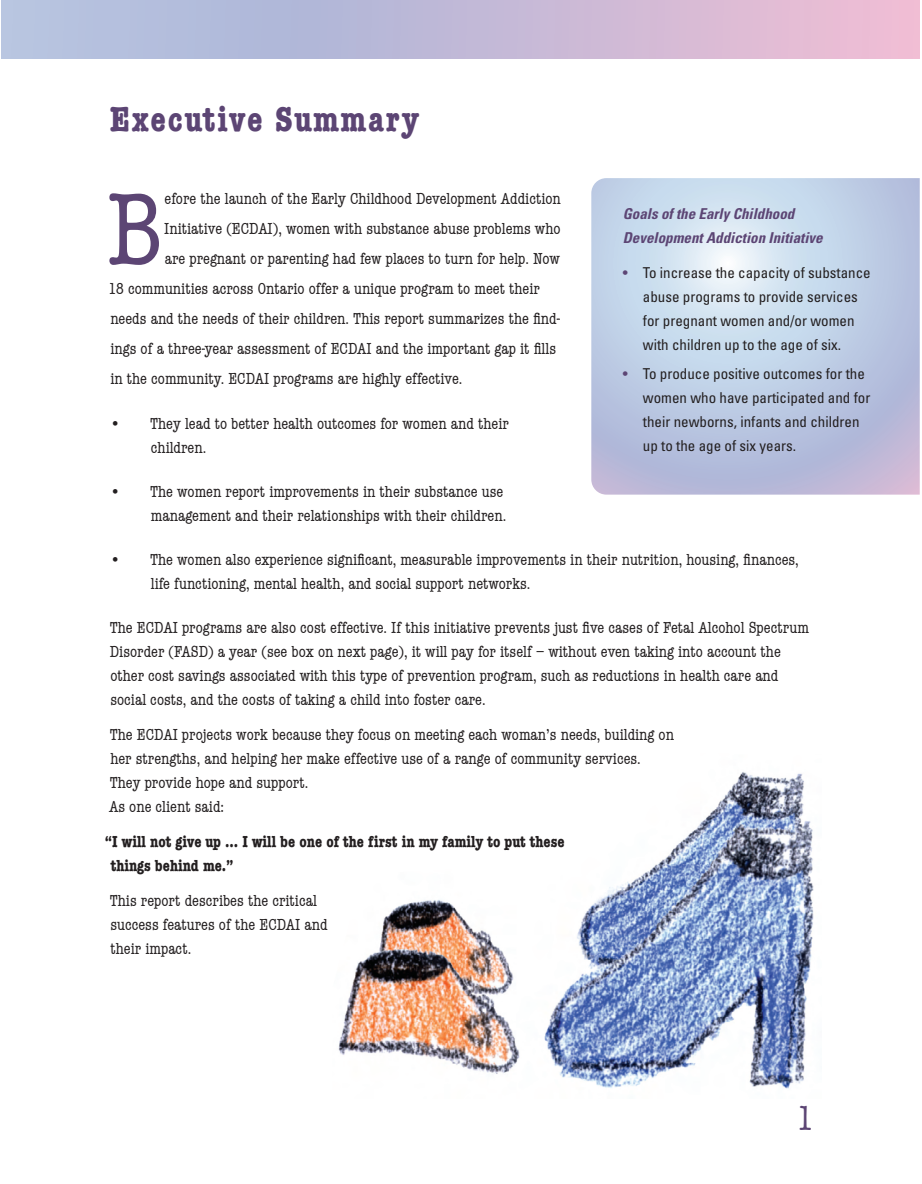
<style>
.page{position:relative;width:922px;height:1184px;background:#fff}
.page>*{position:absolute;margin:0;border:0;box-sizing:border-box;transform-origin:0 0}
.t1{font:condensed 105.9px "American Typewriter";color:#5c4574}
.t2{font:700 condensed 36px "American Typewriter";letter-spacing:.05em;color:#5c4574}
.t3{font:condensed 36px "American Typewriter";color:#5c4574}
.t4{font:condensed 16.5px/24px "American Typewriter";color:#231f20}
.t5{font:700 condensed 16.5px/24px "American Typewriter";color:#231f20}
.t6{font:condensed 15px/24px "Univers";color:#231f20}
.t7{font:italic 700 condensed 15px/24px "Univers";color:#5c4574}
.s1{color:#5c4574}
</style>
<div class="page">
<svg style="left:591px;top:178px;width:329px;height:317px;background:#c2cee5"></svg>
<svg style="left:2px;top:0;width:918px;height:59px;background:#c6bbd8"></svg>
<img style="left:338px;top:772px;width:476px;height:317px">
<h2 class="t2" style="left:110px;top:98px;width:310px">Executive Summary</h2>
<h1 class="t1" style="left:107px;top:171px;width:59px">B</h1>
<p class="t4" style="left:165px;top:187px;width:398px">efore the launch of the Early Childhood Development Addiction</p>
<p class="t7" style="left:623px;top:201px;width:202px">Goals of the Early Childhood<br>Development Addiction Initiative</p>
<p class="t6" style="left:643px;top:260px;width:229px;text-indent:-20px"><span class="s1">•</span> To increase the capacity of substance abuse programs to provide services for pregnant women and/or women with children up to the age of six.</p>
<p class="t6" style="left:643px;top:361px;width:229px;text-indent:-20px"><span class="s1">•</span> To produce positive outcomes for the women who have participated and for their newborns, infants and children up to the age of six years.</p>
<p class="t4" style="left:164px;top:217px;width:398px">Initiative (ECDAI), women with substance abuse problems who</p>
<p class="t4" style="left:165px;top:247px;width:397px">are pregnant or parenting had few places to turn for help. Now</p>
<p class="t4" style="left:108px;top:277px;width:433px">18 communities across Ontario offer a unique program to meet their</p>
<p class="t4" style="left:110px;top:307px;width:451px">needs and the needs of their children. This report summarizes the find-</p>
<p class="t4" style="left:110px;top:337px;width:447px">ings of a three-year assessment of ECDAI and the important gap it fills</p>
<p class="t4" style="left:110px;top:367px;width:353px">in the community. ECDAI programs are highly effective.</p>
<p class="t4" style="left:151px;top:411px;width:359px;text-indent:-41px">• They lead to better health outcomes for women and their children.</p>
<p class="t4" style="left:110px;top:480px;width:398px;text-align:right">• The women report improvements in their substance use management and their relationships with their children.</p>
<p class="t4" style="left:151px;top:548px;width:649px;text-indent:-41px">• The women also experience significant, measurable improvements in their nutrition, housing, finances, life functioning, mental health, and social support networks.</p>
<p class="t4" style="left:110px;top:616px;width:701px">The ECDAI programs are also cost effective. If this initiative prevents just five cases of Fetal Alcohol Spectrum Disorder (FASD) a year (see box on next page), it will pay for itself – without even taking into account the other cost savings associated with this type of prevention program, such as reductions in health care and social costs, and the costs of taking a child into foster care.</p>
<p class="t4" style="left:109px;top:723px;width:566px">The ECDAI projects work because they focus on meeting each woman’s needs, building on her strengths, and helping her make effective use of a range of community services.<br>They provide hope and support.<br>As one client said:</p>
<p class="t5" style="left:111px;top:830px;width:455px;text-indent:-6px">“I will not give up … I will be one of the first in my family to put these things behind me.”</p>
<p class="t4" style="left:110px;top:889px;width:219px">This report describes the critical success features of the ECDAI and their impact.</p>
<h2 class="t3" style="left:796px;top:1099px;width:19px">1</h2>
</div>
